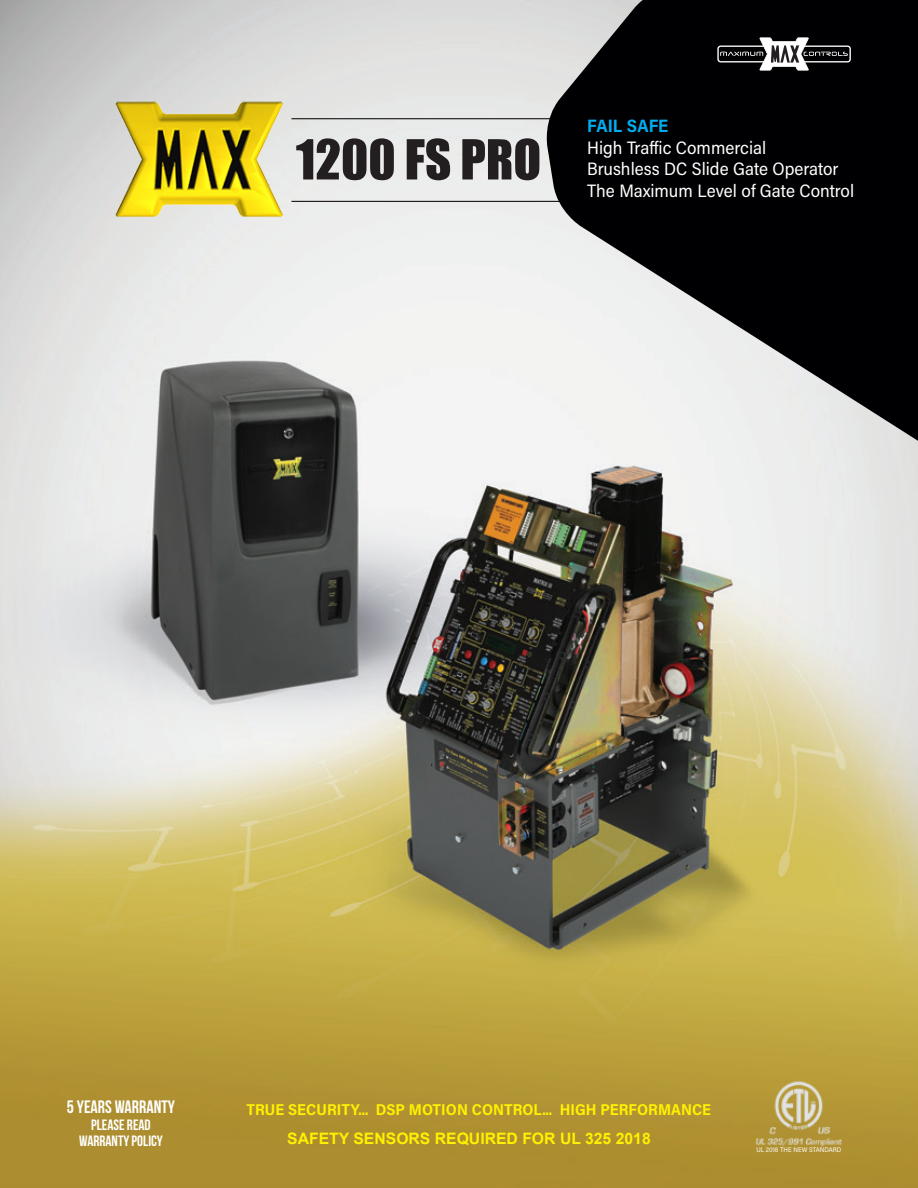
<style>
.page{position:relative;width:918px;height:1188px;background:#fff}
.page>*{position:absolute;margin:0;border:0;box-sizing:border-box;transform-origin:0 0}
.t1{font:51px "Impact";color:#231f20}
.t2{font:18px/21.6px "Acumin Pro Semi Cond";color:#fff}
.t3{font:18px "Bebas Neue";color:#fff}
.t4{font:700 18px "Acumin Pro Semi Cond";letter-spacing:.005em;color:#00aeef}
.t5{font:700 15.75px "Acumin Pro Semi Cond";color:#fff101}
.t6{font:700 15.75px "Arial";color:#fff101}
.t7{font:15px/16.5px "Bebas Neue";color:#fff;text-align:center}
.t8{font:6.75px "Acumin Pro Semi Cond";letter-spacing:.005em;color:#fff}
</style>
<div class="page">
<img style="left:0;top:0;width:918px;height:1188px">
<svg style="left:543px;top:0;width:375px;height:486px;fill:#000002"></svg>
<img style="left:106px;top:94px;width:185px;height:130px">
<hr style="left:291px;top:118px;width:273px;height:1px;background:#231f20">
<hr style="left:291px;top:201px;width:273px;height:1px;background:#231f20">
<svg style="left:717px;top:37px;width:134px;height:34px"></svg>
<img style="left:754px;top:1074px;width:90px;height:74px">
<h1 class="t1" style="left:296px;top:128px;width:247px">1200 FS PRO</h1>
<p class="t4" style="left:587px;top:113px;width:83px">FAIL SAFE</p>
<p class="t2" style="left:587px;top:136px;width:268px">High Traffic Commercial<br>Brushless DC Slide Gate Operator<br>The Maximum Level of Gate Control</p>
<p class="t3" style="left:67px;top:1097px;width:109px">5 YEARS WARRANTY</p>
<p class="t7" style="left:79px;top:1116px;width:85px">PLEASE READ<br>WARRANTY POLICY</p>
<p class="t5" style="left:246px;top:1098px;width:466px">TRUE SECURITY... DSP MOTION CONTROL... HIGH PERFORMANCE</p>
<p class="t6" style="left:287px;top:1130px;width:365px">SAFETY SENSORS REQUIRED FOR UL 325 2018</p>
<p class="t8" style="left:756px;top:1145px;width:87px">UL 2018 THE NEW STANDARD</p>
</div>
